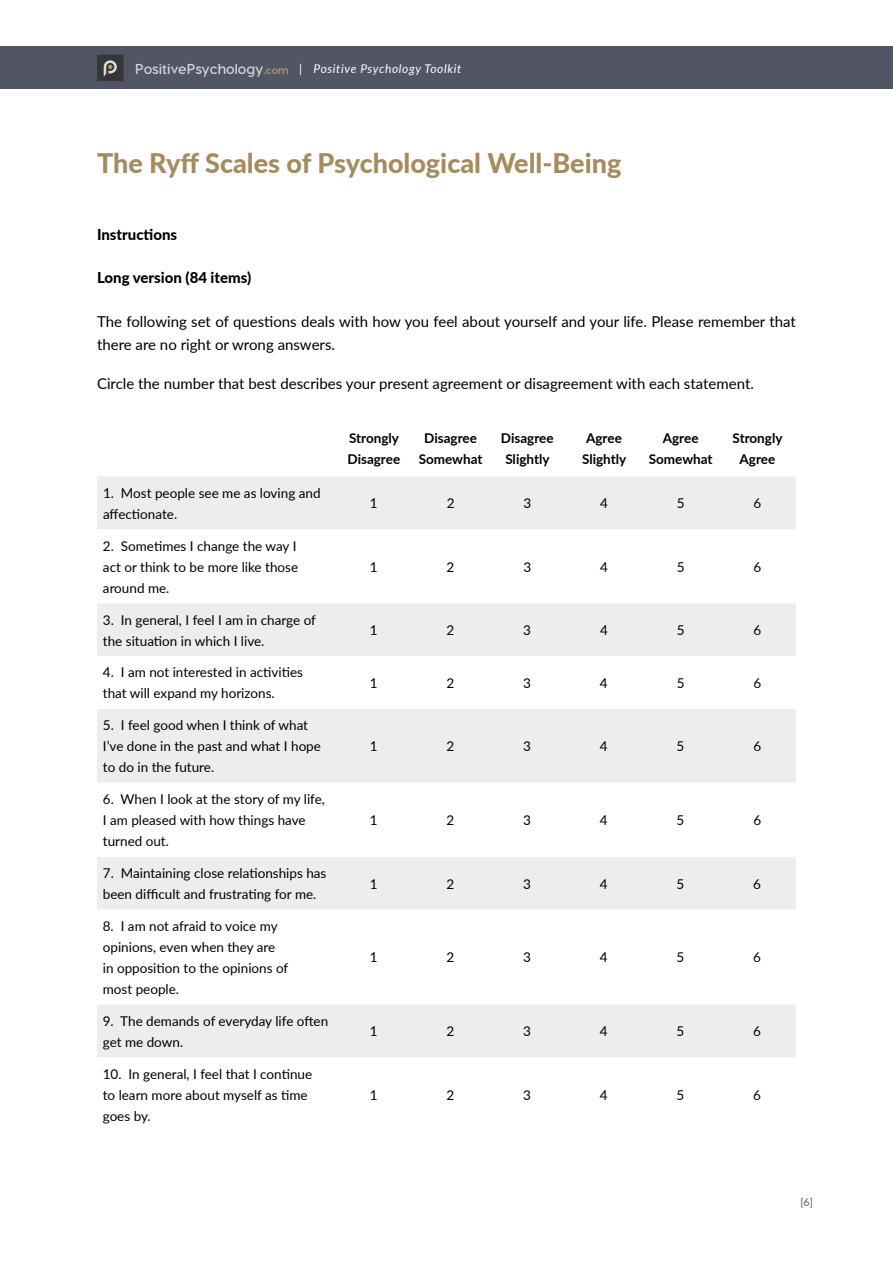
<style>
.page{position:relative;width:893px;height:1263px;background:#fff}
.page>*{position:absolute;margin:0;border:0;box-sizing:border-box;transform-origin:0 0}
.t1{font:800 27px "Lato";color:#a58b5d}
.t2{font:15px/22.5px "Lato";color:#000}
.t3{font:800 15px "Lato";color:#000}
.t4{font:13.5px/21px "Lato";color:#000}
.t5{font:700 13.5px/21px "Lato";color:#000;text-align:center}
.t6{font:italic 12px "Lato";letter-spacing:.05em;color:#fff}
.t7{font:10.5px "Lato";color:#555}
.s1{font-family:"Visby CF";font-weight:700;font-style:normal;font-size:14.4px;color:#d6d7da}
.s2{font-family:"Visby CF";font-weight:800;font-style:normal;font-size:10.8px;color:#af9364}
.s3{font-style:normal}
</style>
<div class="page">
<div style="left:0;top:46px;width:893px;height:43px;background:#525566"></div>
<div style="left:97px;top:55px;width:27px;height:26px;background:#363638"></div>
<svg style="left:104px;top:60px;width:13px;height:17px"></svg>
<div style="left:97px;top:476px;width:699px;height:53px;background:#ecedee"></div>
<svg style="left:97px;top:603px;width:699px;height:454px;fill:#ecedee"></svg>
<p class="t6" style="left:135px;top:60px;width:328px"><span class="s1">PositivePsychology</span><span class="s2">.com</span> <span class="s3">|</span> Positive Psychology Toolkit</p>
<h1 class="t1" style="left:97px;top:143px;width:526px">The Ryff Scales of Psychological Well-Being</h1>
<p class="t3" style="left:97px;top:223px;width:82px">Instructions</p>
<p class="t3" style="left:97px;top:267px;width:156px">Long version (84 items)</p>
<p class="t2" style="left:97px;top:310px;width:700px">The following set of questions deals with how you feel about yourself and your life. Please remember that there are no right or wrong answers.</p>
<p class="t2" style="left:97px;top:372px;width:658px">Circle the number that best describes your present agreement or disagreement with each statement.</p>
<p class="t5" style="left:347px;top:427px;width:54px;text-align:left">Strongly<br>Disagree</p>
<p class="t5" style="left:419px;top:427px;width:65px">Disagree<br>Somewhat</p>
<p class="t5" style="left:501px;top:427px;width:54px">Disagree<br>Slightly</p>
<p class="t5" style="left:582px;top:427px;width:46px">Agree<br>Slightly</p>
<p class="t5" style="left:649px;top:427px;width:65px">Agree<br>Somewhat</p>
<p class="t5" style="left:733px;top:427px;width:51px">Strongly<br>Agree</p>
<p class="t4" style="left:103px;top:482px;width:219px">1. Most people see me as loving and affectionate.</p>
<p class="t4" style="left:370px;top:492px;width:9px">1</p>
<p class="t4" style="left:447px;top:492px;width:9px">2</p>
<p class="t4" style="left:523px;top:492px;width:9px">3</p>
<p class="t4" style="left:600px;top:492px;width:9px">4</p>
<p class="t4" style="left:677px;top:492px;width:9px">5</p>
<p class="t4" style="left:753px;top:492px;width:9px">6</p>
<p class="t4" style="left:103px;top:535px;width:197px">2. Sometimes I change the way I act or think to be more like those around me.</p>
<p class="t4" style="left:370px;top:556px;width:9px">1</p>
<p class="t4" style="left:447px;top:556px;width:9px">2</p>
<p class="t4" style="left:523px;top:556px;width:9px">3</p>
<p class="t4" style="left:600px;top:556px;width:9px">4</p>
<p class="t4" style="left:677px;top:556px;width:9px">5</p>
<p class="t4" style="left:753px;top:556px;width:9px">6</p>
<p class="t4" style="left:103px;top:609px;width:215px">3. In general, I feel I am in charge of the situation in which I live.</p>
<p class="t4" style="left:370px;top:619px;width:9px">1</p>
<p class="t4" style="left:447px;top:619px;width:9px">2</p>
<p class="t4" style="left:523px;top:619px;width:9px">3</p>
<p class="t4" style="left:600px;top:619px;width:9px">4</p>
<p class="t4" style="left:677px;top:619px;width:9px">5</p>
<p class="t4" style="left:753px;top:619px;width:9px">6</p>
<p class="t4" style="left:103px;top:661px;width:202px">4. I am not interested in activities that will expand my horizons.</p>
<p class="t4" style="left:370px;top:672px;width:9px">1</p>
<p class="t4" style="left:447px;top:672px;width:9px">2</p>
<p class="t4" style="left:523px;top:672px;width:9px">3</p>
<p class="t4" style="left:600px;top:672px;width:9px">4</p>
<p class="t4" style="left:677px;top:672px;width:9px">5</p>
<p class="t4" style="left:753px;top:672px;width:9px">6</p>
<p class="t4" style="left:103px;top:714px;width:220px">5. I feel good when I think of what<br>I’ve done in the past and what I hope to do in the future.</p>
<p class="t4" style="left:370px;top:735px;width:9px">1</p>
<p class="t4" style="left:447px;top:735px;width:9px">2</p>
<p class="t4" style="left:523px;top:735px;width:9px">3</p>
<p class="t4" style="left:600px;top:735px;width:9px">4</p>
<p class="t4" style="left:677px;top:735px;width:9px">5</p>
<p class="t4" style="left:753px;top:735px;width:9px">6</p>
<p class="t4" style="left:103px;top:788px;width:224px">6. When I look at the story of my life,<br>I am pleased with how things have turned out.</p>
<p class="t4" style="left:370px;top:809px;width:9px">1</p>
<p class="t4" style="left:446px;top:809px;width:9px">2</p>
<p class="t4" style="left:523px;top:809px;width:9px">3</p>
<p class="t4" style="left:600px;top:809px;width:9px">4</p>
<p class="t4" style="left:677px;top:809px;width:9px">5</p>
<p class="t4" style="left:753px;top:809px;width:9px">6</p>
<p class="t4" style="left:103px;top:862px;width:225px">7. Maintaining close relationships has been difficult and frustrating for me.</p>
<p class="t4" style="left:370px;top:872px;width:9px">1</p>
<p class="t4" style="left:446px;top:872px;width:9px">2</p>
<p class="t4" style="left:523px;top:872px;width:9px">3</p>
<p class="t4" style="left:600px;top:872px;width:9px">4</p>
<p class="t4" style="left:677px;top:872px;width:9px">5</p>
<p class="t4" style="left:753px;top:872px;width:9px">6</p>
<p class="t4" style="left:103px;top:915px;width:187px">8. I am not afraid to voice my opinions, even when they are in opposition to the opinions of most people.</p>
<p class="t4" style="left:370px;top:946px;width:9px">1</p>
<p class="t4" style="left:446px;top:946px;width:9px">2</p>
<p class="t4" style="left:523px;top:946px;width:9px">3</p>
<p class="t4" style="left:600px;top:946px;width:9px">4</p>
<p class="t4" style="left:677px;top:946px;width:9px">5</p>
<p class="t4" style="left:753px;top:946px;width:9px">6</p>
<p class="t4" style="left:103px;top:1010px;width:227px">9. The demands of everyday life often get me down.</p>
<p class="t4" style="left:370px;top:1020px;width:9px">1</p>
<p class="t4" style="left:446px;top:1020px;width:9px">2</p>
<p class="t4" style="left:523px;top:1020px;width:9px">3</p>
<p class="t4" style="left:600px;top:1020px;width:9px">4</p>
<p class="t4" style="left:676px;top:1020px;width:9px">5</p>
<p class="t4" style="left:753px;top:1020px;width:9px">6</p>
<p class="t4" style="left:103px;top:1063px;width:211px">10. In general, I feel that I continue to learn more about myself as time goes by.</p>
<p class="t4" style="left:370px;top:1084px;width:9px">1</p>
<p class="t4" style="left:446px;top:1084px;width:9px">2</p>
<p class="t4" style="left:523px;top:1084px;width:9px">3</p>
<p class="t4" style="left:600px;top:1084px;width:9px">4</p>
<p class="t4" style="left:676px;top:1084px;width:9px">5</p>
<p class="t4" style="left:753px;top:1084px;width:9px">6</p>
<p class="t7" style="left:800px;top:1195px;width:14px">[6]</p>
</div>
